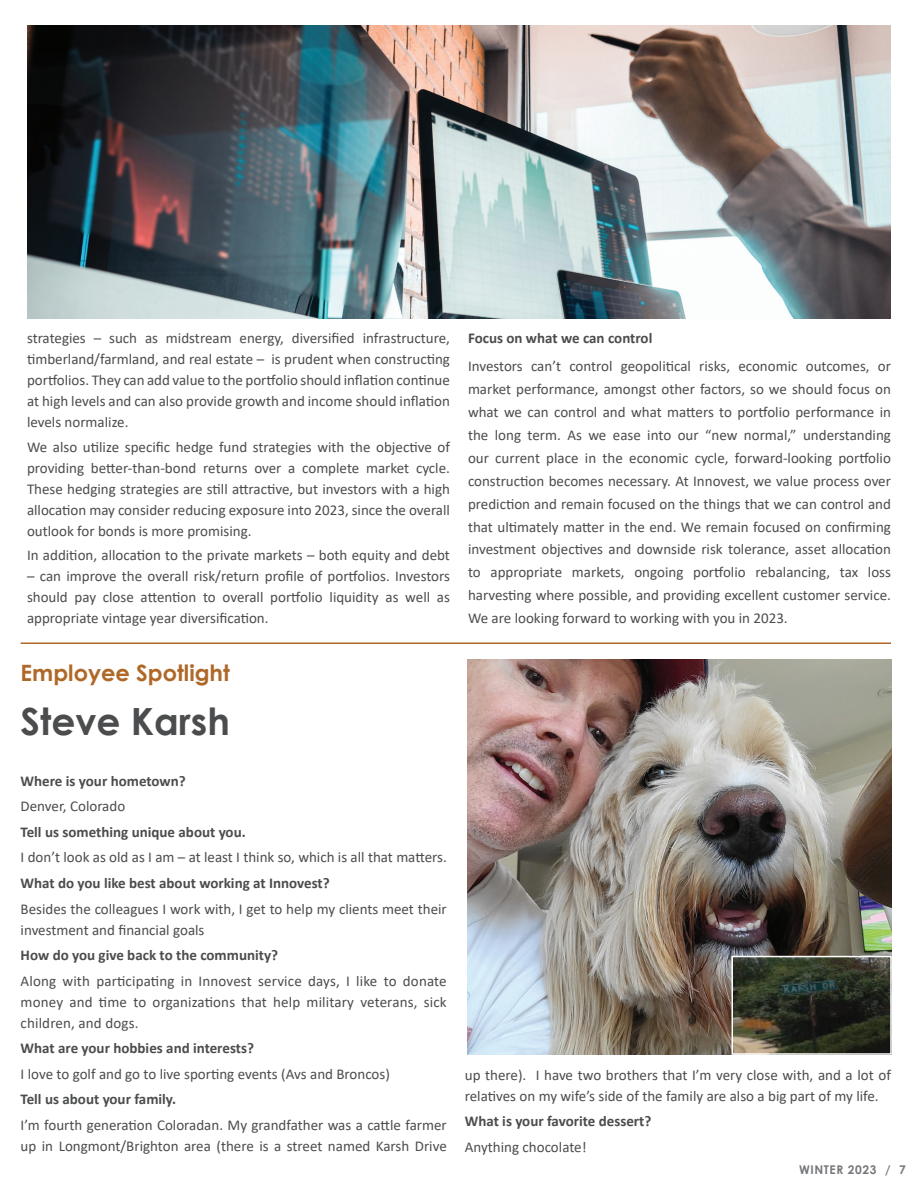
<style>
.page{position:relative;width:918px;height:1188px;background:#fff}
.page>*{position:absolute;margin:0;border:0;box-sizing:border-box;transform-origin:0 0}
.t1{font:700 37.5px "Century Gothic";color:#4b4c4d}
.t2{font:700 22.5px "Century Gothic";color:#af6828}
.t3{font:15px/21px "Calibri";color:#4b4c4d;text-align:justify}
.t4{font:700 15px "Calibri";color:#4b4c4d}
.t5{font:700 12px "Century Gothic";letter-spacing:.05em;color:#76787b}
</style>
<div class="page">
<img style="left:27px;top:26px;width:864px;height:292px">
<hr style="left:21px;top:642px;width:870px;height:2px;background:#af6828">
<img style="left:467px;top:660px;width:425px;height:395px">
<img style="left:734px;top:959px;width:155px;height:93px">
<div style="left:731px;top:956px;width:161px;height:99px;border:2px solid #fff"></div>
<p class="t3" style="left:27px;top:328px;width:425px">strategies – such as midstream energy, diversified infrastructure, timberland/farmland, and real estate – is prudent when constructing portfolios. They can add value to the portfolio should inflation continue at high levels and can also provide growth and income should inflation levels normalize.</p>
<p class="t3" style="left:27px;top:436px;width:424px">We also utilize specific hedge fund strategies with the objective of providing better-than-bond returns over a complete market cycle.<br>These hedging strategies are still attractive, but investors with a high allocation may consider reducing exposure into 2023, since the overall outlook for bonds is more promising.</p>
<p class="t3" style="left:27px;top:545px;width:424px">In addition, allocation to the private markets – both equity and debt</p>
<p class="t3" style="left:27px;top:566px;width:424px">– can improve the overall risk/return profile of portfolios. Investors should pay close attention to overall portfolio liquidity as well as appropriate vintage year diversification.</p>
<p class="t4" style="left:468px;top:328px;width:186px">Focus on what we can control</p>
<p class="t3" style="left:468px;top:354px;width:425px;line-height:23px">Investors can’t control geopolitical risks, economic outcomes, or market performance, amongst other factors, so we should focus on what we can control and what matters to portfolio performance in the long term. As we ease into our “new normal,” understanding our current place in the economic cycle, forward-looking portfolio construction becomes necessary. At Innovest, we value process over prediction and remain focused on the things that we can control and that ultimately matter in the end. We remain focused on confirming investment objectives and downside risk tolerance, asset allocation to appropriate markets, ongoing portfolio rebalancing, tax loss harvesting where possible, and providing excellent customer service.<br>We are looking forward to working with you in 2023.</p>
<h2 class="t2" style="left:21px;top:656px;width:211px">Employee Spotlight</h2>
<h1 class="t1" style="left:21px;top:693px;width:211px">Steve Karsh</h1>
<p class="t4" style="left:21px;top:770px;width:167px">Where is your hometown?</p>
<p class="t3" style="left:21px;top:795px;width:106px">Denver, Colorado</p>
<p class="t4" style="left:21px;top:821px;width:227px">Tell us something unique about you.</p>
<p class="t3" style="left:21px;top:847px;width:428px">I don’t look as old as I am – at least I think so, which is all that matters.</p>
<p class="t4" style="left:21px;top:872px;width:311px">What do you like best about working at Innovest?</p>
<p class="t3" style="left:21px;top:898px;width:428px">Besides the colleagues I work with, I get to help my clients meet their investment and financial goals</p>
<p class="t4" style="left:21px;top:945px;width:259px">How do you give back to the community?</p>
<p class="t3" style="left:21px;top:970px;width:428px">Along with participating in Innovest service days, I like to donate money and time to organizations that help military veterans, sick children, and dogs.</p>
<p class="t4" style="left:21px;top:1038px;width:235px">What are your hobbies and interests?</p>
<p class="t3" style="left:21px;top:1063px;width:371px">I love to golf and go to live sporting events (Avs and Broncos)</p>
<p class="t4" style="left:21px;top:1089px;width:157px">Tell us about your family.</p>
<p class="t3" style="left:21px;top:1114px;width:428px">I’m fourth generation Coloradan. My grandfather was a cattle farmer up in Longmont/Brighton area (there is a street named Karsh Drive</p>
<p class="t3" style="left:465px;top:1064px;width:428px">up there). I have two brothers that I’m very close with, and a lot of relatives on my wife’s side of the family are also a big part of my life.</p>
<p class="t4" style="left:465px;top:1111px;width:188px">What is your favorite dessert?</p>
<p class="t3" style="left:465px;top:1136px;width:123px">Anything chocolate!</p>
<p class="t5" style="left:799px;top:1161px;width:108px">WINTER 2023 / 7</p>
</div>
